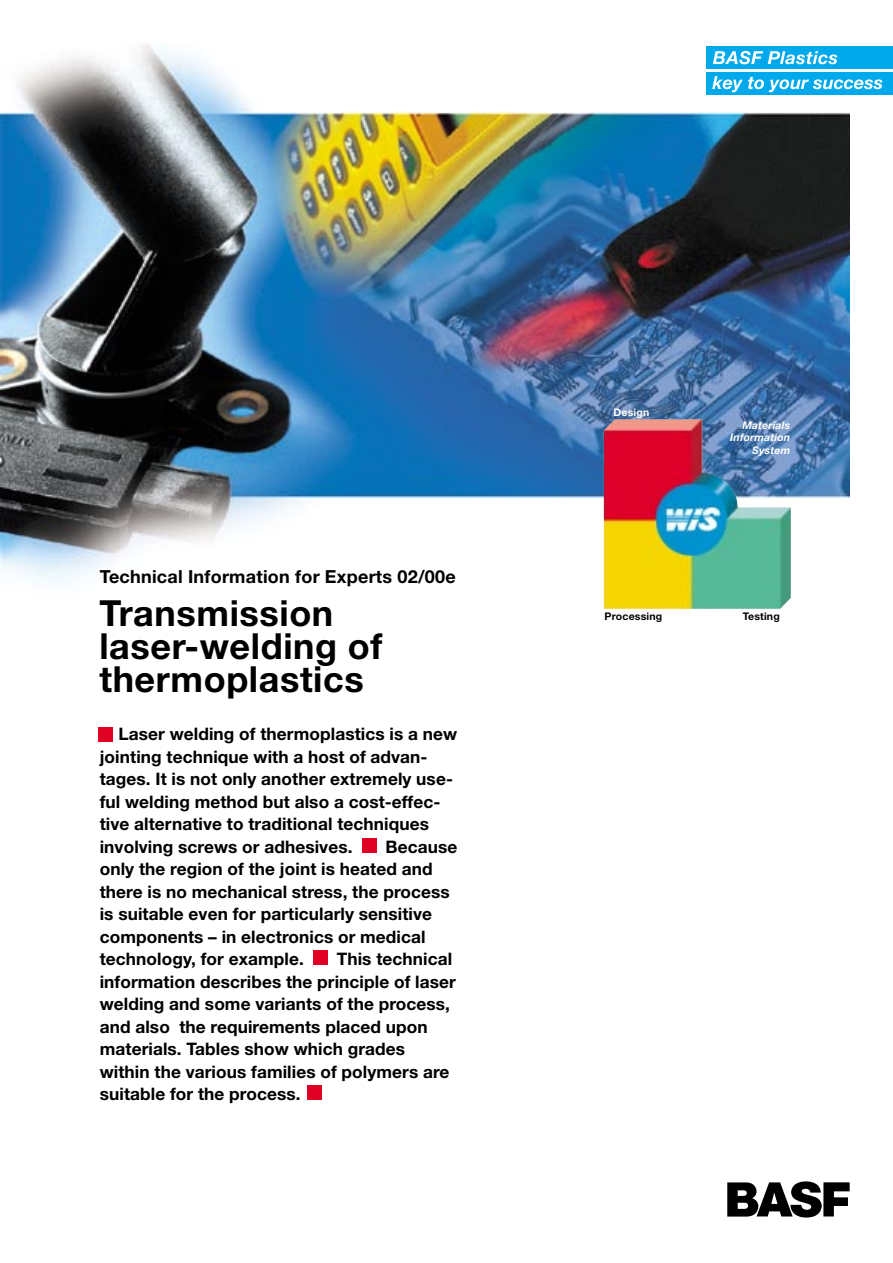
<style>
.page{position:relative;width:893px;height:1263px;background:#fff}
.page>*{position:absolute;margin:0;border:0;box-sizing:border-box;transform-origin:0 0}
.t1{font:700 36px/33px "Helvetica Neue";letter-spacing:.015em;color:#000}
.t2{font:700 18px "Helvetica Neue";letter-spacing:.015em;color:#000}
.t3{font:700 17.25px/22.5px "Helvetica Neue";letter-spacing:.005em;color:#000}
.t4{font:italic 700 10.5px/12.8px "Helvetica Neue";letter-spacing:.015em;color:#fff;text-align:right}
.t5{font:700 10.5px "Helvetica Neue";letter-spacing:.015em;color:#000}
.t6{font:700 10.5px "Helvetica Neue";letter-spacing:.015em;color:#fff}
</style>
<div class="page">
<img style="left:0;top:43px;width:849px;height:556px">
<svg style="left:727px;top:1181px;width:122px;height:37px"></svg>
<div style="left:706px;top:46px;width:186px;height:23px;background:#00a9ec"></div>
<svg style="left:712px;top:51px;width:125px;height:13px"></svg>
<div style="left:706px;top:72px;width:186px;height:23px;background:#00a9ec"></div>
<svg style="left:712px;top:76px;width:170px;height:16px"></svg>
<div style="left:362px;top:838px;width:14px;height:15px;background:#df0023"></div>
<div style="left:313px;top:950px;width:14px;height:14px;background:#df0023"></div>
<div style="left:98px;top:727px;width:15px;height:14px;background:#df0023"></div>
<div style="left:307px;top:1085px;width:14px;height:15px;background:#df0023"></div>
<img style="left:603px;top:419px;width:187px;height:190px">
<p class="t2" style="left:100px;top:570px;width:357px">Technical Information for Experts 02/00e</p>
<h1 class="t1" style="left:99px;top:600px;width:285px">Transmission laser-welding of thermoplastics</h1>
<p class="t3" style="left:100px;top:724px;width:359px;text-indent:19px">Laser welding of thermoplastics is a new jointing technique with a host of advan&shy;tages. It is not only another extremely use&shy;ful welding method but also a cost-effec&shy;tive alternative to traditional techniques involving screws or adhesives.</p>
<p class="t3" style="left:100px;top:837px;width:359px;text-indent:286px">Because only the region of the joint is heated and there is no mechanical stress, the process is suitable even for particularly sensitive components – in electronics or medical technology, for example.</p>
<p class="t3" style="left:100px;top:949px;width:357px;text-indent:237px">This technical information describes the principle of laser welding and some variants of the process, and also the requirements placed upon materials. Tables show which grades within the various families of polymers are suitable for the process.</p>
<p class="t6" style="left:613px;top:408px;width:37px">Design</p>
<p class="t4" style="left:730px;top:419px;width:62px">Materials<br>Information<br>System</p>
<p class="t5" style="left:604px;top:612px;width:59px">Processing</p>
<p class="t5" style="left:742px;top:612px;width:39px">Testing</p>
</div>
